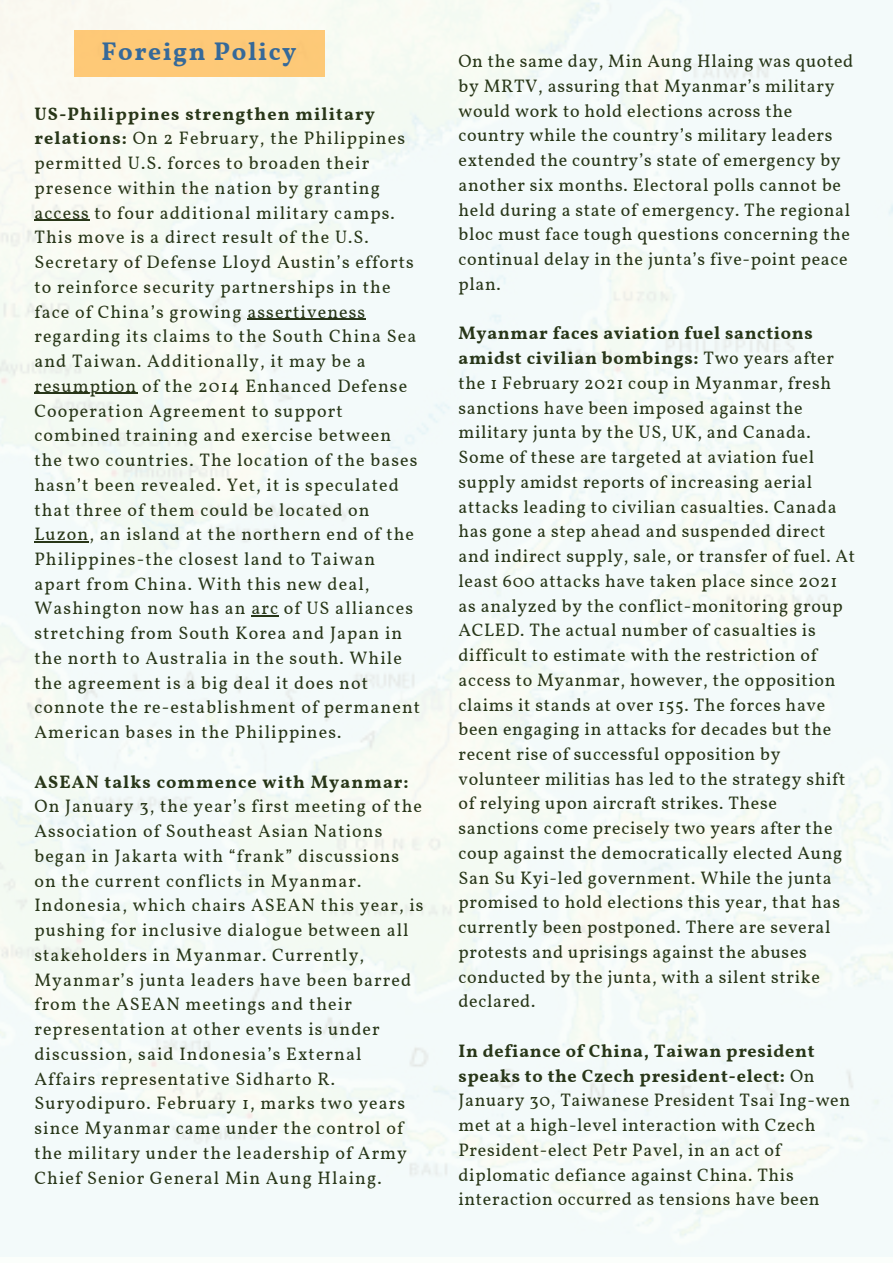
<style>
.page{position:relative;width:893px;height:1264px;background:#fff}
.page>*{position:absolute;margin:0;border:0;box-sizing:border-box;transform-origin:0 0}
.t1{font:700 25.5px "Vollkorn";letter-spacing:.06em;color:#366999}
.t2{font:18px/24.8px "Vollkorn";letter-spacing:.035em;color:#283618}
.t3{font:18px/24.8px "Vollkorn";letter-spacing:.06em;color:#283618}
.t4{font:700 18px "Vollkorn";letter-spacing:.06em;color:#283618}
.s1{font-weight:700}
</style>
<div class="page">
<div style="left:0;top:0;width:892px;height:1256px;background:#f3fafa"></div>
<div style="left:74px;top:30px;width:250px;height:46px;background:#fec977"></div>
<hr style="left:34px;top:220px;width:56px;height:1px;background:#283618">
<hr style="left:247px;top:319px;width:119px;height:1px;background:#283618">
<hr style="left:34px;top:393px;width:103px;height:1px;background:#283618">
<hr style="left:34px;top:541px;width:55px;height:1px;background:#283618">
<svg style="left:251px;top:615px;width:28px;height:1px"></svg>
<h1 class="t1" style="left:102px;top:36px;width:196px">Foreign Policy</h1>
<p class="t3" style="left:34px;top:103px;width:387px"><span class="s1">US-Philippines strengthen military relations:</span> On 2 February, the Philippines permitted U.S. forces to broaden their presence within the nation by granting access to four additional military camps.<br>This move is a direct result of the U.S.<br>Secretary of Defense Lloyd Austin’s efforts to reinforce security partnerships in the face of China’s growing assertiveness regarding its claims to the South China Sea and Taiwan. Additionally, it may be a resumption of the 2014 Enhanced Defense Cooperation Agreement to support combined training and exercise between the two countries. The location of the bases hasn’t been revealed. Yet, it is speculated that three of them could be located on Luzon, an island at the northern end of the Philippines-the closest land to Taiwan apart from China. With this new deal, Washington now has an arc of US alliances stretching from South Korea and Japan in the north to Australia in the south. While the agreement is a big deal it does not connote the re-establishment of permanent American bases in the Philippines.</p>
<p class="t4" style="left:34px;top:770px;width:376px">ASEAN talks commence with Myanmar:</p>
<p class="t3" style="left:34px;top:795px;width:390px">On January 3, the year’s first meeting of the Association of Southeast Asian Nations began in Jakarta with “frank” discussions on the current conflicts in Myanmar.<br>Indonesia, which chairs ASEAN this year, is pushing for inclusive dialogue between all stakeholders in Myanmar. Currently, Myanmar’s junta leaders have been barred from the ASEAN meetings and their representation at other events is under discussion, said Indonesia’s External Affairs representative Sidharto R.<br>Suryodipuro. February 1, marks two years since Myanmar came under the control of the military under the leadership of Army Chief Senior General Min Aung Hlaing.</p>
<p class="t2" style="left:458px;top:50px;width:396px">On the same day, Min Aung Hlaing was quoted by MRTV, assuring that Myanmar’s military would work to hold elections across the country while the country’s military leaders extended the country’s state of emergency by another six months. Electoral polls cannot be held during a state of emergency. The regional bloc must face tough questions concerning the continual delay in the junta’s five-point peace plan.</p>
<p class="t2" style="left:458px;top:322px;width:398px"><span class="s1">Myanmar faces aviation fuel sanctions amidst civilian bombings:</span> Two years after the 1 February 2021 coup in Myanmar, fresh sanctions have been imposed against the military junta by the US, UK, and Canada.<br>Some of these are targeted at aviation fuel supply amidst reports of increasing aerial attacks leading to civilian casualties. Canada has gone a step ahead and suspended direct and indirect supply, sale, or transfer of fuel. At least 600 attacks have taken place since 2021 as analyzed by the conflict-monitoring group ACLED. The actual number of casualties is difficult to estimate with the restriction of access to Myanmar, however, the opposition claims it stands at over 155. The forces have been engaging in attacks for decades but the recent rise of successful opposition by volunteer militias has led to the strategy shift of relying upon aircraft strikes. These sanctions come precisely two years after the coup against the democratically elected Aung San Su Kyi-led government. While the junta promised to hold elections this year, that has currently been postponed. There are several protests and uprisings against the abuses conducted by the junta, with a silent strike declared.</p>
<p class="t2" style="left:458px;top:1039px;width:393px"><span class="s1">In defiance of China, Taiwan president speaks to the Czech president-elect:</span> On January 30, Taiwanese President Tsai Ing-wen met at a high-level interaction with Czech President-elect Petr Pavel, in an act of diplomatic defiance against China. This interaction occurred as tensions have been</p>
</div>
